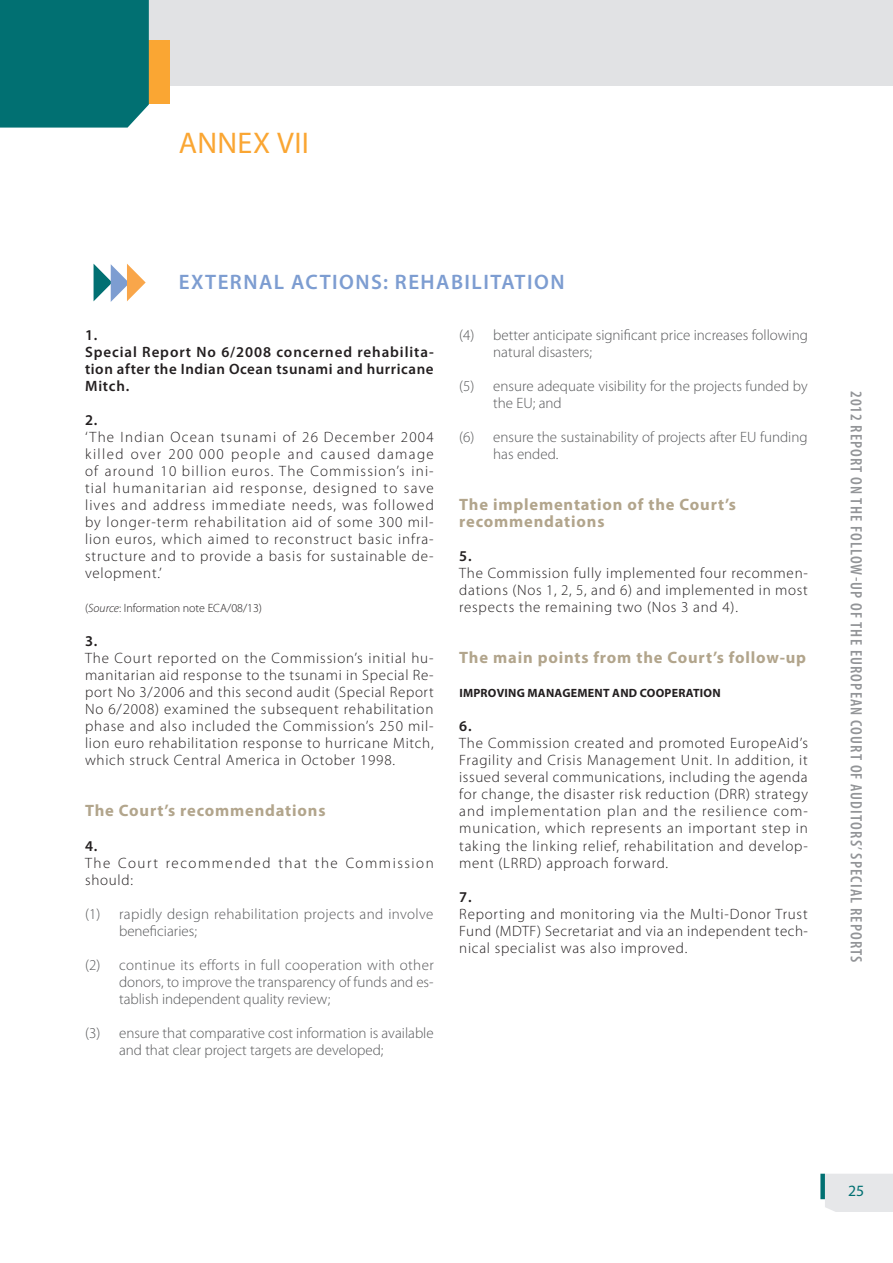
<style>
.page{position:relative;width:893px;height:1263px;background:#fff}
.page>*{position:absolute;margin:0;border:0;box-sizing:border-box;transform-origin:0 0}
.J_01_-_ANN_TITRE_COL{font:30px "Myriad Pro";letter-spacing:.01em;color:#faa633}
.J_02_-_ANN__TITRE_CO{font:600 21px "Myriad Pro";letter-spacing:.07em;color:#7d9dd1}
.J_03_-_ANN__TITRE_AU{font:700 16.5px/17px "Myriad Pro";letter-spacing:.05em;color:#b2a58c}
.t1{font:600 condensed 16.5px "Myriad Pro";letter-spacing:.07em;color:#939598}
.t2{font:15.75px "Myriad Pro";color:#017072}
.J_06_-_ANN__TEXTE_CO{font:300 15px/17px "Myriad Pro";letter-spacing:.05em;color:#231f20;text-align:justify}
.t3{font:300 15px/17px "Myriad Pro";color:#57585a}
.J_06_-_ANN__TEXTE_CO-2{font:600 15px/17px "Myriad Pro";letter-spacing:.04em;color:#231f20;text-align:justify}
.t4{font:300 15px/17px "Myriad Pro";letter-spacing:.025em;color:#57585a}
.J_06_-_ANN__TEXTE_CO-3{font:300 15px/17px "Myriad Pro";letter-spacing:.1em;color:#231f20}
.J_04_-_ANN_CHIFFRES{font:600 15px "Myriad Pro";color:#231f20}
.F_07_-_SOURCE{font:300 12px "Myriad Pro";color:#231f20}
.J_06_-_ANN__TEXTE_CO-4{font:700 12px "Myriad Pro";letter-spacing:.02em;color:#231f20}
.s1{font-style:italic}
</style>
<div class="page">
<div style="left:820px;top:1174px;width:5px;height:25px;background:#017072"></div>
<div style="left:823px;top:1173px;width:70px;height:39px;background:#e6e7e9"></div>
<div style="left:0;top:0;width:893px;height:85px;background:#e1e2e4"></div>
<div style="left:149px;top:40px;width:21px;height:64px;background:#faa633"></div>
<div style="left:0;top:0;width:149px;height:128px;background:#017072"></div>
<svg style="left:94px;top:264px;width:52px;height:38px"></svg>
<p class="J_01_-_ANN_TITRE_COL" style="left:179px;top:125px;width:132px">ANNEX VII</p>
<p class="J_02_-_ANN__TITRE_CO" style="left:179px;top:269px;width:387px">EXTERNAL ACTIONS: REHABILITATION</p>
<p class="J_04_-_ANN_CHIFFRES" style="left:85px;top:326px;width:14px">1.</p>
<p class="J_06_-_ANN__TEXTE_CO-2" style="left:85px;top:343px;width:350px">Special Report No 6/2008 concerned rehabilita‑ tion after the Indian Ocean tsunami and hurricane Mitch.</p>
<p class="J_04_-_ANN_CHIFFRES" style="left:85px;top:411px;width:14px">2.</p>
<p class="J_06_-_ANN__TEXTE_CO" style="left:85px;top:429px;width:350px">‘The Indian Ocean tsunami of 26 December 2004 killed over 200 000 people and caused damage of around 10 billion euros. The Commission’s ini&shy;tial humanitarian aid response, designed to save lives and address immediate needs, was followed by longer‑term rehabilitation aid of some 300 mil&shy;lion -euros, which aimed to reconstruct basic infra&shy;structure and to provide a basis for sustainable de&shy;velopment.’</p>
<p class="F_07_-_SOURCE" style="left:85px;top:602px;width:179px">(<span class="s1">Source</span>: Information note ECA/08/13)</p>
<p class="J_04_-_ANN_CHIFFRES" style="left:85px;top:632px;width:14px">3.</p>
<p class="J_06_-_ANN__TEXTE_CO" style="left:85px;top:650px;width:350px">The Court reported on the Commission’s initial hu&shy;manitarian aid response to the tsunami in Special Re&shy;port No 3/2006 and this second audit (Special Report No 6/2008) examined the subsequent rehabilitation phase and also included the Commission’s 250 mil&shy;lion euro rehabilitation response to hurricane Mitch, which struck Central America in October 1998.</p>
<p class="J_03_-_ANN__TITRE_AU" style="left:85px;top:802px;width:242px">The Court’s recommendations</p>
<p class="J_04_-_ANN_CHIFFRES" style="left:85px;top:836px;width:14px">4.</p>
<p class="J_06_-_ANN__TEXTE_CO-3" style="left:85px;top:854px;width:350px">The Court recommended that the Commission should:</p>
<p class="t4" style="left:119px;top:905px;width:316px;text-indent:-34px">(1) rapidly design rehabilitation projects and involve beneficiaries;</p>
<p class="t3" style="left:119px;top:956px;width:316px;text-align:justify;text-indent:-34px">(2) continue its efforts in full cooperation with other donors, to improve the transparency of funds and es&shy;tablish independent quality review;</p>
<p class="t3" style="left:119px;top:1024px;width:316px;text-indent:-34px">(3) ensure that comparative cost information is available and that clear project targets are developed;</p>
<p class="t3" style="left:493px;top:327px;width:316px;text-indent:-34px">(4) better anticipate significant price increases following natural disasters;</p>
<p class="t3" style="left:493px;top:378px;width:316px;text-indent:-34px">(5) ensure adequate visibility for the projects funded by the EU; and</p>
<p class="t3" style="left:493px;top:429px;width:316px;text-indent:-34px">(6) ensure the sustainability of projects after EU funding has ended.</p>
<p class="J_03_-_ANN__TITRE_AU" style="left:459px;top:496px;width:278px">The implementation of the Court’s recommendations</p>
<p class="J_04_-_ANN_CHIFFRES" style="left:459px;top:547px;width:14px">5.</p>
<p class="J_06_-_ANN__TEXTE_CO" style="left:459px;top:565px;width:350px">The Commission fully implemented four recommen&shy;dations (Nos 1, 2, 5, and 6) and implemented in most respects the remaining two (Nos 3 and 4).</p>
<p class="J_03_-_ANN__TITRE_AU" style="left:459px;top:649px;width:348px">The main points from the Court’s follow‑up</p>
<p class="J_06_-_ANN__TEXTE_CO-4" style="left:459px;top:685px;width:263px">IMPROVING MANAGEMENT AND COOPERATION</p>
<p class="J_04_-_ANN_CHIFFRES" style="left:459px;top:717px;width:14px">6.</p>
<p class="J_06_-_ANN__TEXTE_CO" style="left:459px;top:735px;width:350px">The Commission created and promoted EuropeAid’s Fragility and Crisis Management Unit. In addition, it issued several communications, including the agenda for change, the disaster risk reduction (DRR) strategy and implementation plan and the resilience com&shy;munication, which represents an important step in taking the linking relief, rehabilitation and develop&shy;ment (LRRD) approach forward.</p>
<p class="J_04_-_ANN_CHIFFRES" style="left:459px;top:887px;width:14px">7.</p>
<p class="J_06_-_ANN__TEXTE_CO" style="left:459px;top:905px;width:350px">Reporting and monitoring via the Multi‑Donor Trust Fund (MDTF) Secretariat and via an independent tech&shy;nical specialist was also improved.</p>
<p class="t1" style="left:865px;top:391px;width:573px;rotate:90deg">2012 REPORT ON THE FOLLOW-UP OF THE EUROPEAN COURT OF AUDITORS’ SPECIAL REPORTS</p>
<p class="t2" style="left:848px;top:1180px;width:18px">25</p>
</div>
